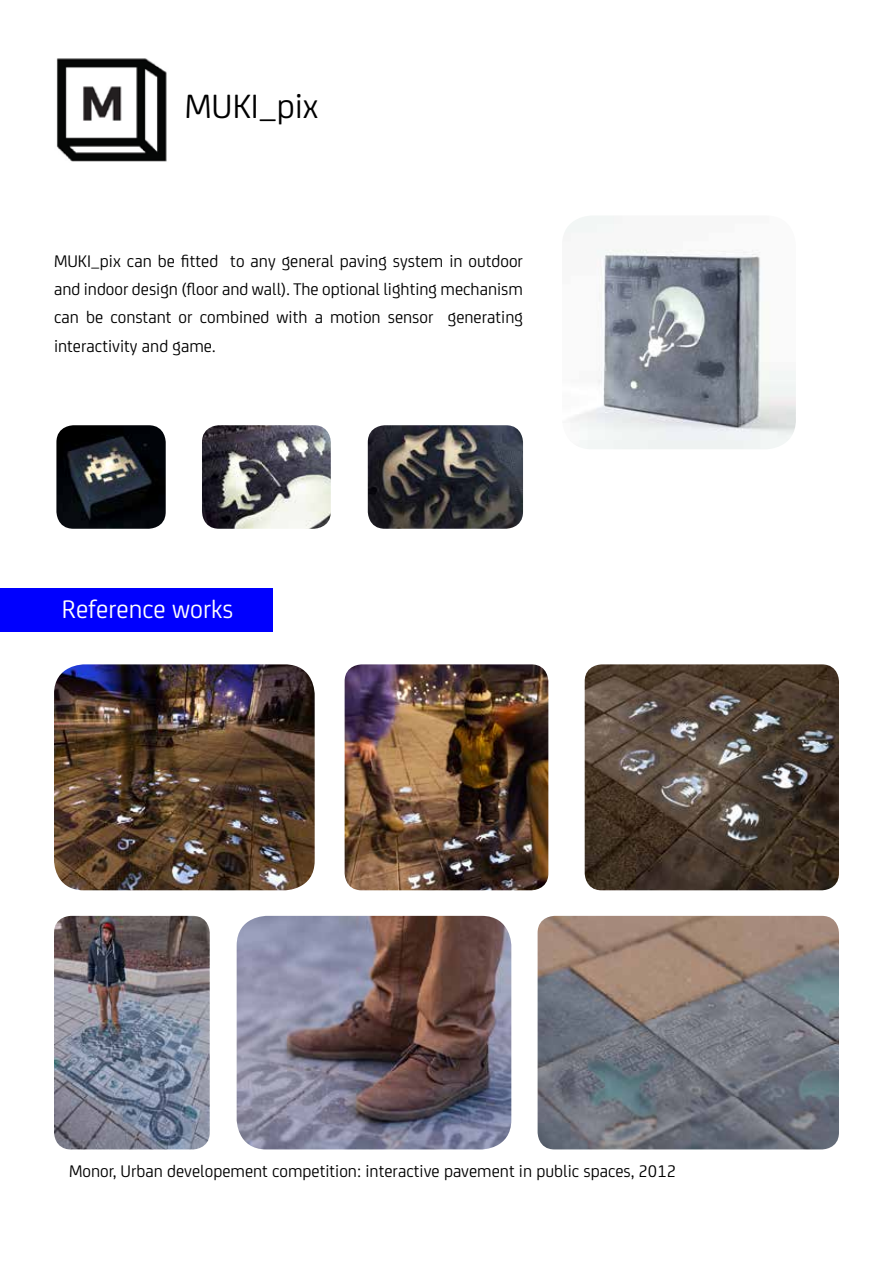
<style>
.page{position:relative;width:893px;height:1263px;background:#fff}
.page>*{position:absolute;margin:0;border:0;box-sizing:border-box;transform-origin:0 0}
.t1{font:36px "FS Joey";color:#000}
.t2{font:27px "FS Joey";color:#fffefd}
.t3{font:18px/28.5px "FS Joey";color:#000;text-align:justify}
</style>
<div class="page">
<div style="left:0;top:588px;width:273px;height:43px;background:#0000fe"></div>
<img style="left:56px;top:58px;width:111px;height:104px">
<img style="left:564px;top:216px;width:232px;height:233px">
<img style="left:237px;top:916px;width:274px;height:233px">
<img style="left:54px;top:664px;width:261px;height:226px">
<img style="left:56px;top:425px;width:110px;height:104px">
<img style="left:202px;top:425px;width:129px;height:104px">
<img style="left:368px;top:425px;width:155px;height:104px">
<img style="left:345px;top:664px;width:203px;height:226px">
<img style="left:585px;top:664px;width:254px;height:226px">
<img style="left:538px;top:916px;width:301px;height:233px">
<img style="left:54px;top:916px;width:156px;height:233px">
<h1 class="t1" style="left:185px;top:81px;width:135px">MUKI_pix</h1>
<p class="t3" style="left:54px;top:245px;width:471px">MUKI_pix can be fitted to any general paving system in outdoor and indoor design (floor and wall). The optional lighting mechanism can be constant or combined with a motion sensor generating interactivity and game.</p>
<h2 class="t2" style="left:62px;top:589px;width:173px">Reference works</h2>
<p class="t3" style="left:69px;top:1155px;width:608px">Monor, Urban developement competition: interactive pavement in public spaces, 2012</p>
</div>
